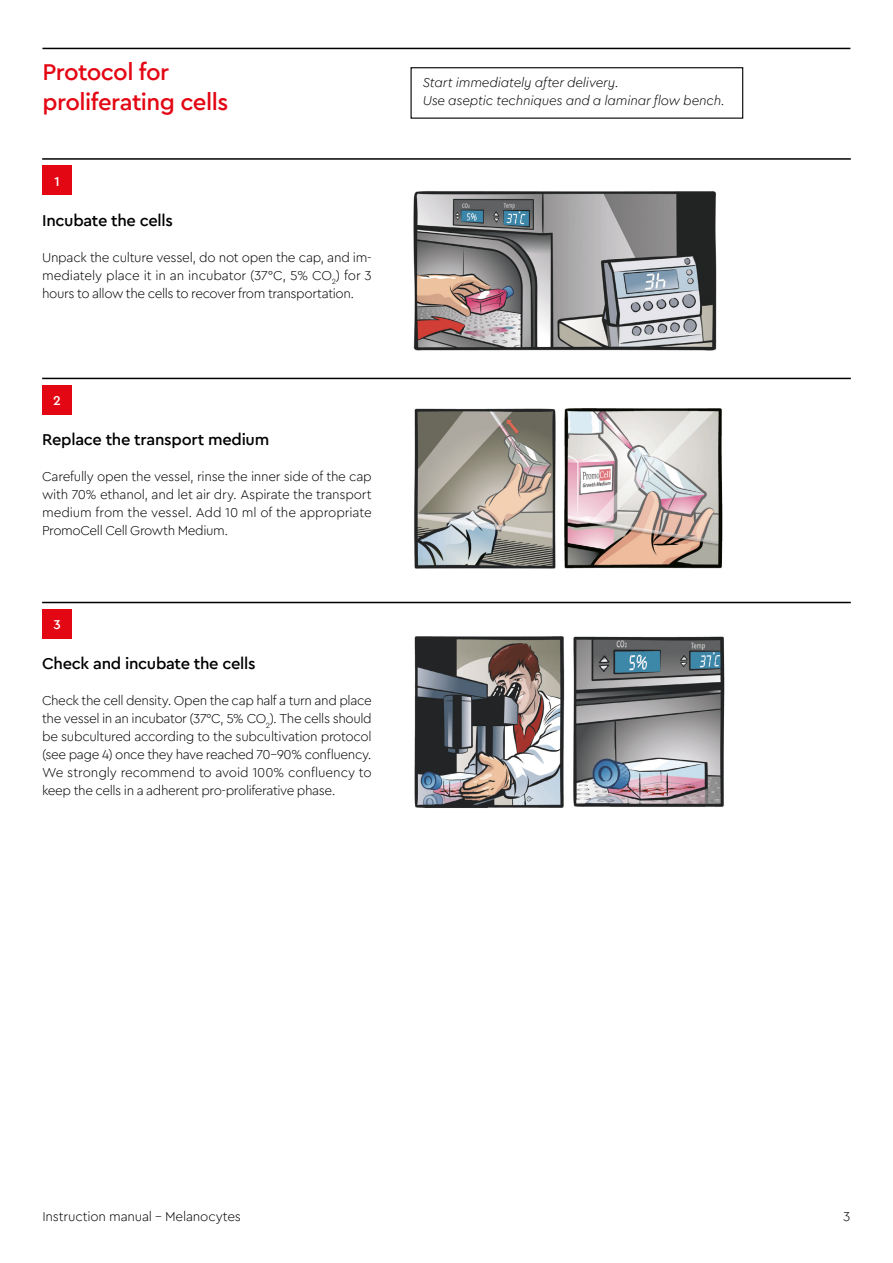
<style>
.page{position:relative;width:893px;height:1263px;background:#fff}
.page>*{position:absolute;margin:0;border:0;box-sizing:border-box;transform-origin:0 0}
.t1{font:500 24px/30px "Cera Pro";letter-spacing:-.025em;color:#e30613}
.t2{font:500 16.5px "Cera Pro";letter-spacing:-.02em;color:#000}
.t3{font:300 13.5px/18px "Cera Pro";letter-spacing:-.03em;color:#000;text-align:justify}
.t4{font:italic 300 13.5px/18px "Cera Pro";letter-spacing:-.015em;color:#000}
.t5{font:500 13.5px "Cera Pro";color:#fff}
</style>
<div class="page">
<hr style="left:42px;top:48px;width:808px;height:1px;background:#000">
<div style="left:410px;top:67px;width:333px;height:52px;border:1px solid #000"></div>
<div style="left:42px;top:165px;width:30px;height:30px;background:#e30613"></div>
<div style="left:42px;top:385px;width:30px;height:30px;background:#e30613"></div>
<div style="left:42px;top:609px;width:30px;height:30px;background:#e30613"></div>
<hr style="left:42px;top:158px;width:809px;height:2px;background:#000">
<hr style="left:42px;top:378px;width:809px;height:1px;background:#000">
<hr style="left:42px;top:602px;width:809px;height:1px;background:#000">
<img style="left:413px;top:191px;width:304px;height:160px">
<img style="left:414px;top:408px;width:142px;height:161px">
<img style="left:564px;top:408px;width:159px;height:161px">
<img style="left:573px;top:636px;width:152px;height:171px">
<img style="left:414px;top:636px;width:151px;height:172px">
<h1 class="t1" style="left:42px;top:56px;width:187px">Protocol for proliferating cells</h1>
<p class="t5" style="left:54px;top:172px;width:7px">1</p>
<p class="t2" style="left:42px;top:209px;width:132px">Incubate the cells</p>
<p class="t3" style="left:42px;top:248px;width:331px">Unpack the culture vessel, do not open the cap, and im&shy;mediately place it in an incubator (37°C, 5% CO<sub>2</sub>) for 3 hours to allow the cells to recover from transportation.</p>
<p class="t5" style="left:53px;top:392px;width:9px">2</p>
<p class="t2" style="left:42px;top:429px;width:229px">Replace the transport medium</p>
<p class="t3" style="left:42px;top:467px;width:331px">Carefully open the vessel, rinse the inner side of the cap with 70% ethanol, and let air dry. Aspirate the transport medium from the vessel. Add 10 ml of the appropriate PromoCell Cell Growth Medium.</p>
<p class="t5" style="left:53px;top:616px;width:9px">3</p>
<p class="t2" style="left:42px;top:653px;width:215px">Check and incubate the cells</p>
<p class="t3" style="left:42px;top:691px;width:331px">Check the cell density. Open the cap half a turn and place the vessel in an incubator (37°C, 5% CO<sub>2</sub>). The cells should be subcultured according to the subcultivation protocol (see page 4) once they have reached 70-90% confluency.<br>We strongly recommend to avoid 100% confluency to keep the cells in a adherent pro-proliferative phase.</p>
<p class="t4" style="left:423px;top:73px;width:304px">Start immediately after delivery.<br>Use aseptic techniques and a laminar flow bench.</p>
<p class="t3" style="left:43px;top:1206px;width:200px">Instruction manual - Melanocytes</p>
<p class="t3" style="left:843px;top:1206px;width:9px">3</p>
</div>
